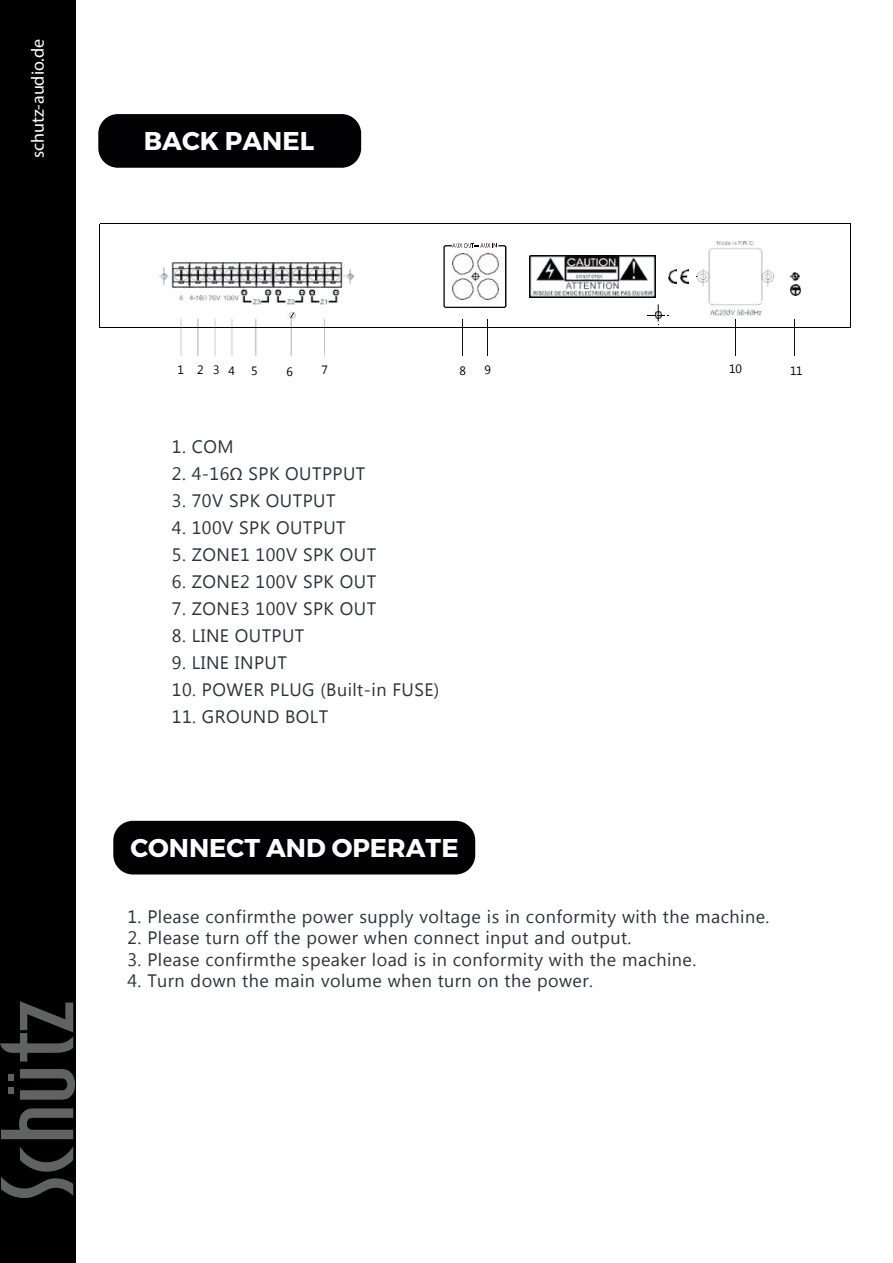
<style>
.page{position:relative;width:893px;height:1263px;background:#fff}
.page>*{position:absolute;margin:0;border:0;box-sizing:border-box;transform-origin:0 0}
.t1{font:700 25.65px "Montserrat";color:#fff}
.t2{font:18px "Microsoft Tai Le";letter-spacing:.025em;color:#2e3336}
.t3{font:18px "Myriad Pro";color:#fff}
.t4{font:12.15px "Microsoft Tai Le";letter-spacing:.35em;color:#000001}
.s1{font-family:"Myriad Pro"}
</style>
<div class="page">
<div style="left:1px;top:0;width:75px;height:1263px;background:#000001"></div>
<svg style="left:1px;top:1147px;width:72px;height:51px"></svg>
<svg style="left:1px;top:1108px;width:72px;height:31px"></svg>
<svg style="left:20px;top:1069px;width:55px;height:31px"></svg>
<svg style="left:8px;top:1088px;width:6px;height:6px"></svg>
<svg style="left:8px;top:1074px;width:6px;height:6px"></svg>
<svg style="left:0;top:1001px;width:73px;height:60px"></svg>
<div style="left:113px;top:821px;width:362px;height:53px;background:#020205;border-radius:20px"></div>
<div style="left:98px;top:114px;width:263px;height:54px;background:#020205;border-radius:20px"></div>
<hr style="left:100px;top:327px;width:750px;height:1px;background:#000002">
<hr style="left:100px;top:223px;width:750px;height:1px;background:#000002">
<hr style="left:99px;top:224px;width:1px;height:103px;background:#000002">
<img style="left:160px;top:262px;width:194px;height:94px">
<hr style="left:850px;top:224px;width:1px;height:103px;background:#000002">
<img style="left:698px;top:241px;width:75px;height:75px">
<svg style="left:648px;top:312px;width:21px;height:13px"></svg>
<img style="left:530px;top:255px;width:126px;height:43px">
<svg style="left:790px;top:272px;width:11px;height:23px"></svg>
<svg style="left:443px;top:243px;width:63px;height:65px"></svg>
<img style="left:669px;top:269px;width:8px;height:14px">
<img style="left:680px;top:269px;width:8px;height:14px">
<hr style="left:462px;top:319px;width:1px;height:36px;background:#180c0d">
<hr style="left:487px;top:319px;width:1px;height:36px;background:#180c0d">
<hr style="left:794px;top:319px;width:1px;height:36px;background:#180c0d">
<hr style="left:735px;top:319px;width:1px;height:36px;background:#180c0d">
<p class="t3" style="left:31px;top:158px;width:121px;rotate:-90deg">schutz-audio.de</p>
<h1 class="t1" style="left:144px;top:126px;width:172px">BACK PANEL</h1>
<p class="t4" style="left:178px;top:365px;width:59px">1 234</p>
<p class="t4" style="left:251px;top:366px;width:8px">5</p>
<p class="t4" style="left:286px;top:367px;width:8px">6</p>
<p class="t4" style="left:322px;top:365px;width:8px">7</p>
<p class="t4" style="left:459px;top:366px;width:8px">8</p>
<p class="t4" style="left:484px;top:365px;width:8px">9</p>
<p class="t4" style="left:729px;top:364px;width:14px">10</p>
<p class="t4" style="left:790px;top:366px;width:14px">11</p>
<p class="t2" style="left:172px;top:440px;width:63px">1. COM</p>
<p class="t2" style="left:172px;top:467px;width:195px">2. 4-16<span class="s1">Ω</span> SPK OUTPPUT</p>
<p class="t2" style="left:172px;top:494px;width:165px">3. 70V SPK OUTPUT</p>
<p class="t2" style="left:172px;top:521px;width:175px">4. 100V SPK OUTPUT</p>
<p class="t2" style="left:172px;top:548px;width:206px">5. ZONE1 100V SPK OUT</p>
<p class="t2" style="left:172px;top:575px;width:206px">6. ZONE2 100V SPK OUT</p>
<p class="t2" style="left:172px;top:602px;width:206px">7. ZONE3 100V SPK OUT</p>
<p class="t2" style="left:172px;top:629px;width:134px">8. LINE OUTPUT</p>
<p class="t2" style="left:172px;top:656px;width:116px">9. LINE INPUT</p>
<p class="t2" style="left:172px;top:683px;width:269px">10. POWER PLUG (Built-in FUSE)</p>
<p class="t2" style="left:172px;top:710px;width:158px">11. GROUND BOLT</p>
<h1 class="t1" style="left:130px;top:833px;width:330px">CONNECT AND OPERATE</h1>
<p class="t2" style="left:127px;top:909px;width:643px">1. Please confirmthe power supply voltage is in conformity with the machine.</p>
<p class="t2" style="left:127px;top:931px;width:506px">2. Please turn off the power when connect input and output.</p>
<p class="t2" style="left:127px;top:952px;width:570px">3. Please confirmthe speaker load is in conformity with the machine.</p>
<p class="t2" style="left:127px;top:974px;width:467px">4. Turn down the main volume when turn on the power.</p>
</div>
